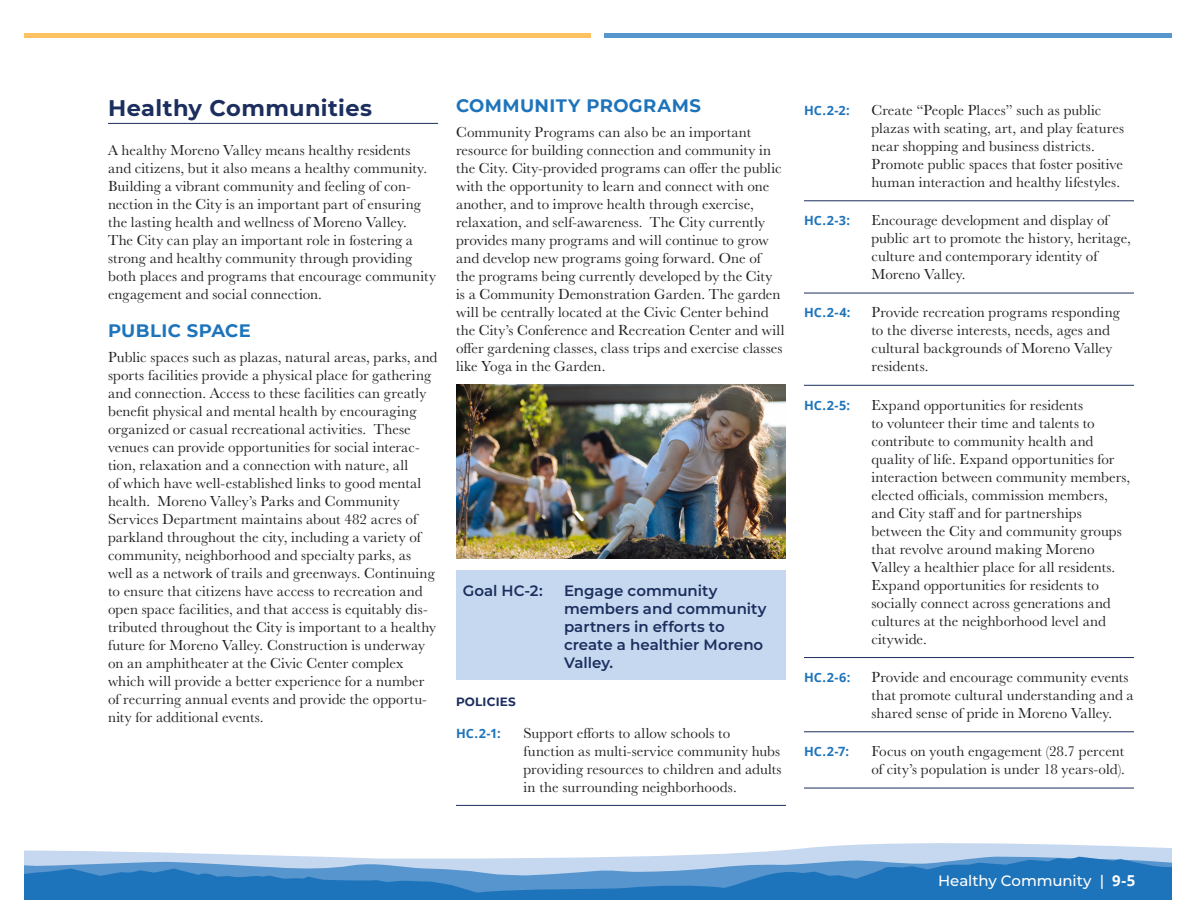
<style>
.page{position:relative;width:1188px;height:918px;background:#fff}
.page>*{position:absolute;margin:0;border:0;box-sizing:border-box;transform-origin:0 0}
.Heading_2{font:700 22.5px "Montserrat";letter-spacing:.015em;color:#1b2e5d}
.Heading_3{font:700 18px "Montserrat";letter-spacing:.025em;color:#1e74bb}
.t1{font:15px/18px "Baskerville URW";letter-spacing:.005em;color:#231f20}
.t2{font:600 15px/18px "Montserrat";color:#1b2e5d}
.t3{font:500 15px "Montserrat";letter-spacing:-.005em;color:#fff}
.t4{font:700 12.75px "Open Sans";letter-spacing:.015em;color:#1e74bb}
.Heading_5{font:700 12px "Montserrat";letter-spacing:.015em;color:#1b2e5d}
.s1{font-family:"Open Sans";font-weight:700}
</style>
<div class="page">
<div style="left:604px;top:33px;width:568px;height:5px;background:#5695cd"></div>
<div style="left:25px;top:33px;width:566px;height:5px;background:#ffc161"></div>
<svg style="left:25px;top:843px;width:1147px;height:14px"></svg>
<svg style="left:25px;top:857px;width:1147px;height:42px;background:#4d90c9"></svg>
<div style="left:456px;top:570px;width:330px;height:110px;background:#c6d8ef"></div>
<hr style="left:108px;top:123px;width:330px;height:1px;background:#1b2e5d">
<img style="left:456px;top:385px;width:330px;height:173px">
<hr style="left:804px;top:200px;width:330px;height:1px;background:#1b2e5d">
<hr style="left:804px;top:293px;width:330px;height:1px;background:#1b2e5d">
<hr style="left:804px;top:385px;width:330px;height:1px;background:#1b2e5d">
<hr style="left:804px;top:657px;width:330px;height:1px;background:#1b2e5d">
<hr style="left:804px;top:731px;width:330px;height:1px;background:#1b2e5d">
<hr style="left:804px;top:788px;width:330px;height:1px;background:#1b2e5d">
<hr style="left:456px;top:805px;width:330px;height:1px;background:#1b2e5d">
<p class="Heading_2" style="left:108px;top:92px;width:266px">Healthy Communities</p>
<p class="t1" style="left:108px;top:140px;width:329px">A healthy Moreno Valley means healthy residents and citizens, but it also means a healthy community.<br>Building a vibrant community and feeling of con&shy;nection in the City is an important part of ensuring the lasting health and wellness of Moreno Valley.<br>The City can play an important role in fostering a strong and healthy community through providing both places and programs that encourage community engagement and social connection.</p>
<p class="Heading_3" style="left:108px;top:317px;width:144px">PUBLIC SPACE</p>
<p class="t1" style="left:108px;top:347px;width:331px">Public spaces such as plazas, natural areas, parks, and sports facilities provide a physical place for gathering and connection. Access to these facilities can greatly benefit physical and mental health by encouraging organized or casual recreational activities. These venues can provide opportunities for social interac&shy;tion, relaxation and a connection with nature, all<br>of which have well-established links to good mental health. Moreno Valley’s Parks and Community Services Department maintains about 482 acres of parkland throughout the city, including a variety of community, neighborhood and specialty parks, as well as a network of trails and greenways. Continuing to ensure that citizens have access to recreation and open space facilities, and that access is equitably dis&shy;tributed throughout the City is important to a healthy future for Moreno Valley. Construction is underway on an amphitheater at the Civic Center complex which will provide a better experience for a number of recurring annual events and provide the opportu&shy;nity for additional events.</p>
<p class="Heading_3" style="left:456px;top:93px;width:246px">COMMUNITY PROGRAMS</p>
<p class="t1" style="left:456px;top:122px;width:330px">Community Programs can also be an important resource for building connection and community in the City. City-provided programs can offer the public with the opportunity to learn and connect with one another, and to improve health through exercise, relaxation, and self-awareness. The City currently provides many programs and will continue to grow and develop new programs going forward. One of<br>the programs being currently developed by the City is a Community Demonstration Garden. The garden will be centrally located at the Civic Center behind the City’s Conference and Recreation Center and will offer gardening classes, class trips and exercise classes like Yoga in the Garden.</p>
<p class="t2" style="left:463px;top:581px;width:81px">Goal HC-2:</p>
<p class="t2" style="left:564px;top:581px;width:204px">Engage community members and community partners in efforts to create a healthier Moreno<br>Valley.</p>
<p class="Heading_5" style="left:456px;top:693px;width:61px">POLICIES</p>
<p class="t4" style="left:456px;top:724px;width:46px">HC.2-1:</p>
<p class="t1" style="left:524px;top:723px;width:260px">Support efforts to allow schools to function as multi-service community hubs providing resources to children and adults in the surrounding neighborhoods.</p>
<p class="t4" style="left:804px;top:101px;width:47px">HC.2-2:</p>
<p class="t1" style="left:872px;top:100px;width:254px">Create “People Places” such as public plazas with seating, art, and play features near shopping and business districts.<br>Promote public spaces that foster positive human interaction and healthy lifestyles.</p>
<p class="t4" style="left:804px;top:212px;width:48px">HC.2-3:</p>
<p class="t1" style="left:872px;top:211px;width:261px">Encourage development and display of public art to promote the history, heritage, culture and contemporary identity of Moreno Valley.</p>
<p class="t4" style="left:804px;top:304px;width:48px">HC.2-4:</p>
<p class="t1" style="left:872px;top:303px;width:250px">Provide recreation programs responding to the diverse interests, needs, ages and cultural backgrounds of Moreno Valley residents.</p>
<p class="t4" style="left:804px;top:396px;width:48px">HC.2-5:</p>
<p class="t1" style="left:872px;top:395px;width:260px">Expand opportunities for residents<br>to volunteer their time and talents to contribute to community health and quality of life. Expand opportunities for interaction between community members, elected officials, commission members, and City staff and for partnerships between the City and community groups that revolve around making Moreno Valley a healthier place for all residents.<br>Expand opportunities for residents to socially connect across generations and cultures at the neighborhood level and citywide.</p>
<p class="t4" style="left:804px;top:668px;width:48px">HC.2-6:</p>
<p class="t1" style="left:872px;top:667px;width:264px">Provide and encourage community events that promote cultural understanding and a shared sense of pride in Moreno Valley.</p>
<p class="t4" style="left:804px;top:743px;width:47px">HC.2-7:</p>
<p class="t1" style="left:872px;top:742px;width:255px">Focus on youth engagement (28.7 percent of city’s population is under 18 years-old).</p>
<p class="t3" style="left:938px;top:870px;width:199px">Healthy Community | <span class="s1">9-5</span></p>
</div>
